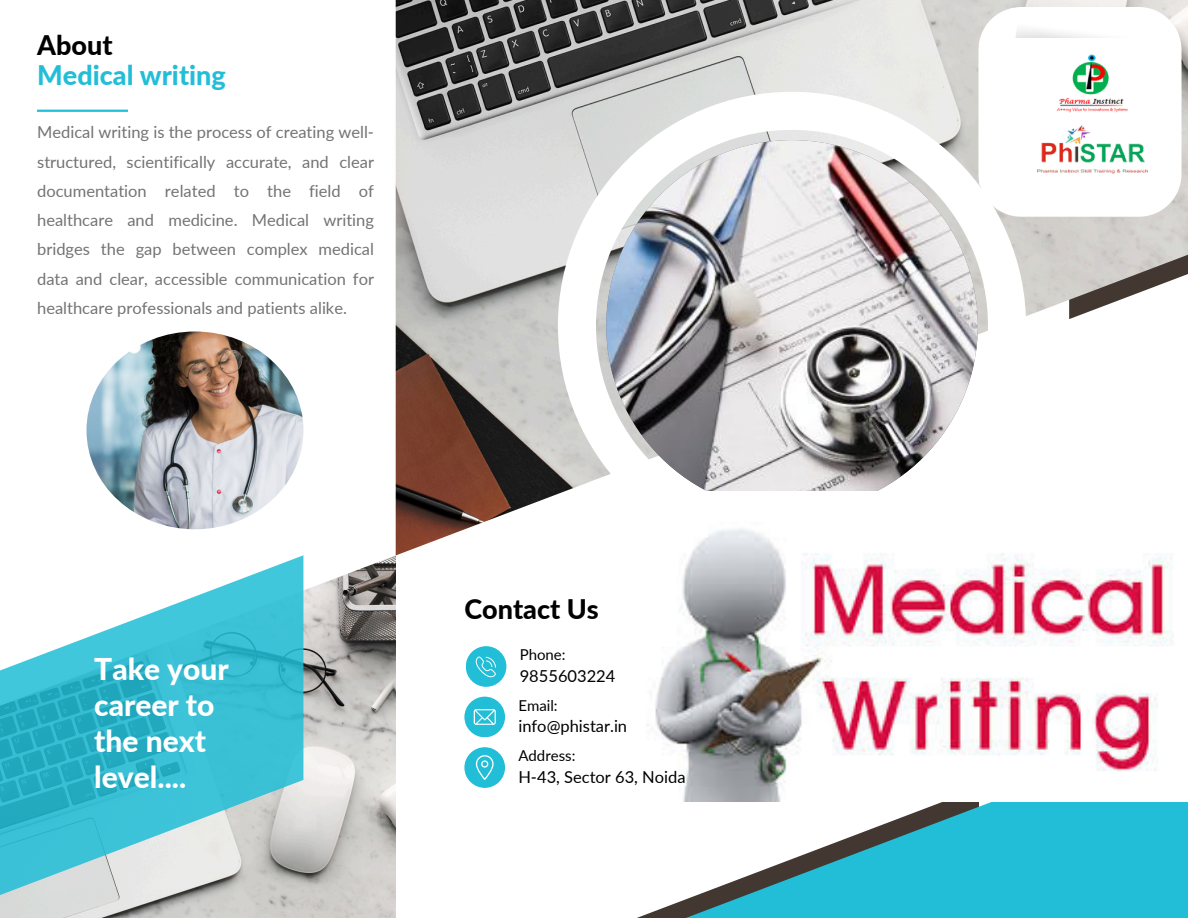
<style>
.page{position:relative;width:1188px;height:918px;background:#fff}
.page>*{position:absolute;margin:0;border:0;box-sizing:border-box;transform-origin:0 0}
.t1{font:800 30px/36px "Lato";color:#fff}
.t2{font:800 27px/29.2px "Lato";color:#22bed7}
.t3{font:800 27px "Lato";color:#000}
.t4{font:16.5px/29.2px "Lato";color:#737373;text-align:justify}
.t5{font:16.5px "Lato";color:#000}
.t6{font:15px "Lato";color:#000}
.s1{color:#000}
</style>
<div class="page">
<img style="left:396px;top:0;width:792px;height:555px">
<svg style="left:676px;top:802px;width:512px;height:116px;fill:#22bed7"></svg>
<svg style="left:558px;top:92px;width:468px;height:463px"></svg>
<img style="left:0;top:555px;width:396px;height:363px">
<div style="left:464px;top:747px;width:41px;height:41px;background:#22bed7;border-radius:50%"></div>
<svg style="left:476px;top:755px;width:18px;height:25px"></svg>
<div style="left:466px;top:646px;width:40px;height:41px;background:#22bed7;border-radius:50%"></div>
<svg style="left:476px;top:656px;width:20px;height:21px"></svg>
<div style="left:464px;top:697px;width:41px;height:40px;background:#22bed7;border-radius:50%"></div>
<svg style="left:474px;top:709px;width:22px;height:16px"></svg>
<img style="left:87px;top:332px;width:216px;height:197px;border-radius:50%">
<svg style="left:0;top:555px;width:303px;height:340px;fill:#3dc3d7"></svg>
<hr style="left:37px;top:110px;width:91px;height:2px;background:#22bed7">
<img style="left:615px;top:491px;width:573px;height:311px">
<svg style="left:978px;top:7px;width:204px;height:209px"></svg>
<img style="left:1015px;top:19px;width:142px;height:19px">
<div style="left:999px;top:38px;width:162px;height:170px;background:#fff"></div>
<img style="left:1037px;top:125px;width:111px;height:49px">
<img style="left:1056px;top:54px;width:72px;height:59px">
<p class="t2" style="left:37px;top:30px;width:190px"><span class="s1">About<br></span>Medical writing</p>
<p class="t4" style="left:37px;top:117px;width:338px">Medical writing is the process of creating well&shy;structured, scientifically accurate, and clear documentation related to the field of healthcare and medicine. Medical writing bridges the gap between complex medical data and clear, accessible communication for healthcare professionals and patients alike.</p>
<p class="t1" style="left:94px;top:651px;width:136px">Take your career to the next level....</p>
<p class="t3" style="left:464px;top:592px;width:136px">Contact Us</p>
<h1 class="t6" style="left:520px;top:645px;width:47px">Phone:</h1>
<p class="t5" style="left:520px;top:665px;width:97px">9855603224</p>
<h2 class="t6" style="left:518px;top:696px;width:41px">Email:</h2>
<p class="t5" style="left:518px;top:716px;width:110px">info@phistar.in</p>
<p class="t6" style="left:518px;top:747px;width:59px">Address:</p>
<p class="t5" style="left:518px;top:767px;width:169px">H-43, Sector 63, Noida</p>
</div>
